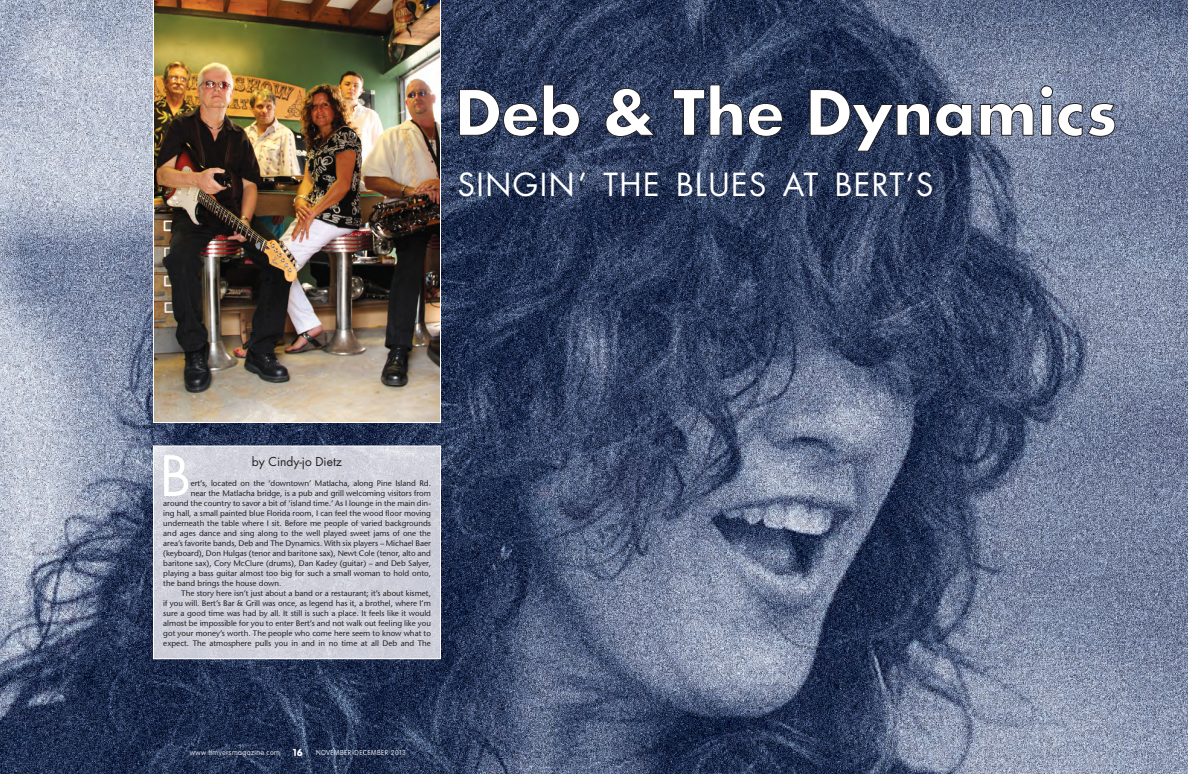
<style>
.page{position:relative;width:1188px;height:774px;background:#fff}
.page>*{position:absolute;margin:0;border:0;box-sizing:border-box;transform-origin:0 0}
.t1{font:54.2px "Futura";color:#fff}
.t2{font:31px "Futura";letter-spacing:.05em;color:#fff}
.t3{font:12px "Futura";color:#231f20}
.t4{font:900 10px "VAG Rounded";color:#fff}
.t5{font:8px "Stone Sans";color:#231f20}
.t6{font:100 7px "VAG Rounded";letter-spacing:.055em;color:#fff}
</style>
<div class="page">
<img style="left:0;top:0;width:1188px;height:774px">
<img style="left:155px;top:448px;width:284px;height:209px">
<div style="left:153px;top:446px;width:288px;height:213px;border:1px solid #fff"></div>
<img style="left:153px;top:0;width:288px;height:423px">
<svg style="left:460px;top:85px;width:655px;height:66px"></svg>
<svg style="left:459px;top:84px;width:368px;height:53px"></svg>
<h2 class="t2" style="left:458px;top:170px;width:477px">SINGIN’ THE BLUES AT BERT’S</h2>
<h1 class="t1" style="left:160px;top:451px;width:32px">B</h1>
<h3 class="t3" style="left:252px;top:456px;width:92px">by Cindy-jo Dietz</h3>
<p class="t5" style="left:191px;top:480px;width:242px">ert’s, located on the ‘downtown’ Matlacha, along Pine Island Rd.</p>
<p class="t5" style="left:191px;top:490px;width:242px">near the Matlacha bridge, is a pub and grill welcoming visitors from</p>
<p class="t5" style="left:163px;top:500px;width:269px">around the country to savor a bit of ‘island time.’ As I lounge in the main din-</p>
<p class="t5" style="left:163px;top:510px;width:269px">ing hall, a small painted blue Florida room, I can feel the wood floor moving</p>
<p class="t5" style="left:163px;top:520px;width:269px">underneath the table where I sit. Before me people of varied backgrounds</p>
<p class="t5" style="left:163px;top:530px;width:269px">and ages dance and sing along to the well played sweet jams of one the</p>
<p class="t5" style="left:163px;top:540px;width:269px">area’s favorite bands, Deb and The Dynamics. With six players – Michael Baer</p>
<p class="t5" style="left:163px;top:550px;width:269px">(keyboard), Don Hulgas (tenor and baritone sax), Newt Cole (tenor, alto and</p>
<p class="t5" style="left:163px;top:560px;width:269px">baritone sax), Cory McClure (drums), Dan Kadey (guitar) – and Deb Salyer,</p>
<p class="t5" style="left:163px;top:570px;width:269px">playing a bass guitar almost too big for such a small woman to hold onto,</p>
<p class="t5" style="left:163px;top:580px;width:120px">the band brings the house down.</p>
<p class="t5" style="left:181px;top:590px;width:251px">The story here isn’t just about a band or a restaurant; it’s about kismet,</p>
<p class="t5" style="left:163px;top:600px;width:269px">if you will. Bert’s Bar &amp; Grill was once, as legend has it, a brothel, where I’m</p>
<p class="t5" style="left:163px;top:610px;width:269px">sure a good time was had by all. It still is such a place. It feels like it would</p>
<p class="t5" style="left:163px;top:620px;width:269px">almost be impossible for you to enter Bert’s and not walk out feeling like you</p>
<p class="t5" style="left:163px;top:630px;width:269px">got your money’s worth. The people who come here seem to know what to</p>
<p class="t5" style="left:163px;top:640px;width:269px">expect. The atmosphere pulls you in and in no time at all Deb and The</p>
<p class="t6" style="left:190px;top:749px;width:92px">www.ftmyersmagazine.com</p>
<p class="t4" style="left:293px;top:748px;width:11px">16</p>
<p class="t6" style="left:316px;top:749px;width:91px">NOVEMBER-DECEMBER 2013</p>
</div>
